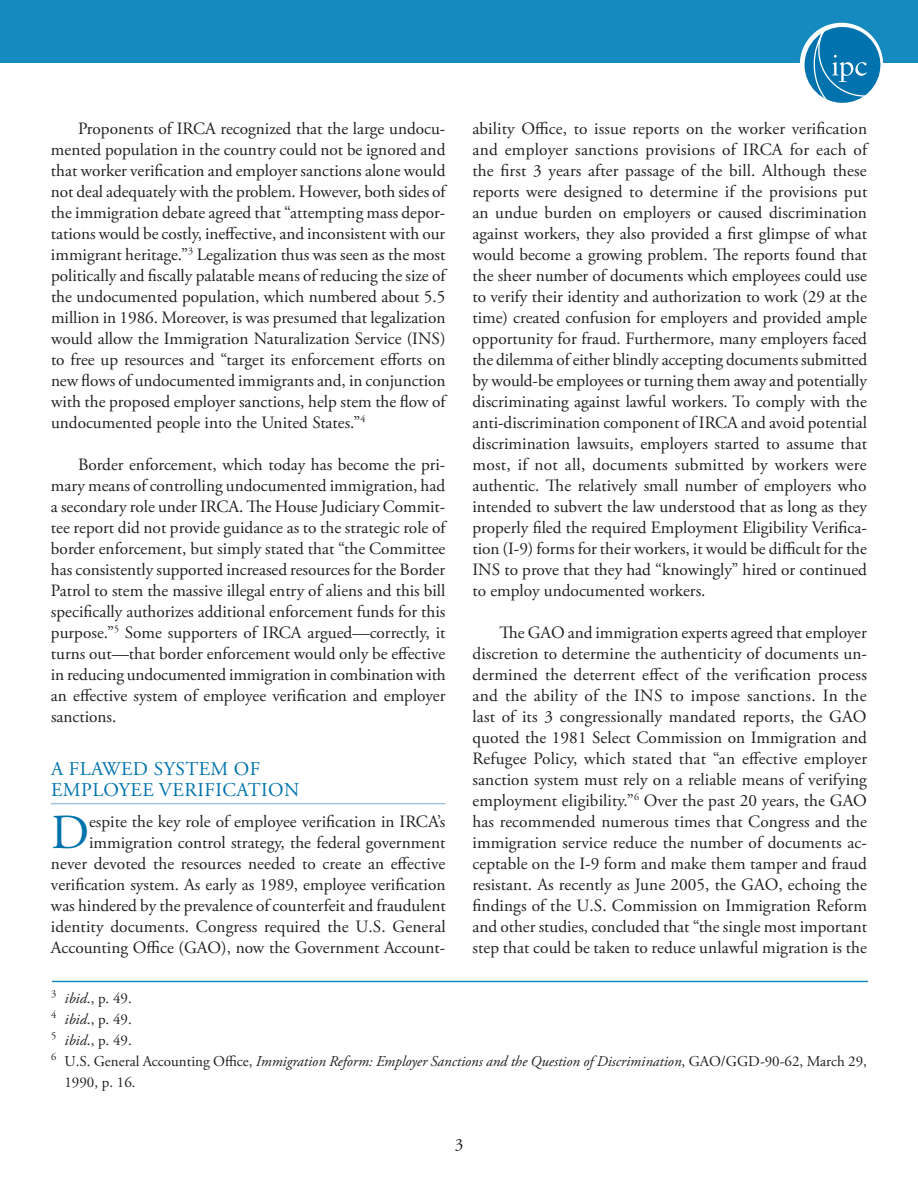
<style>
.page{position:relative;width:918px;height:1188px;background:#fff}
.page>*{position:absolute;margin:0;border:0;box-sizing:border-box;transform-origin:0 0}
.t1{font:48.9px "Adobe Garamond";color:#0073ae}
.t2{font:19.5px/21px "Adobe Garamond Pro";letter-spacing:.025em;color:#0073ae}
.t3{font:17.25px/21px "Adobe Garamond Pro";color:#231f20;text-align:justify}
.t4{font:italic 15px "Adobe Garamond Pro";color:#231f20}
.t5{font:15px "Adobe Garamond Pro";color:#231f20}
.s1{font-style:italic}
.s2{font-style:normal}
</style>
<div class="page">
<div style="left:0;top:0;width:918px;height:62px;background:#148abf"></div>
<svg style="left:800px;top:23px;width:83px;height:83px"></svg>
<div style="left:805px;top:27px;width:75px;height:76px;background:#0073ae;border-radius:50%"></div>
<svg style="left:813px;top:29px;width:54px;height:73px"></svg>
<hr style="left:52px;top:981px;width:816px;height:1px;background:#148abf">
<hr style="left:51px;top:803px;width:395px;height:1px;background:#a2c5e2">
<p class="t3" style="left:51px;top:119px;width:396px;text-indent:27px">Proponents of IRCA recognized that the large undocu&shy;mented population in the country could not be ignored and that worker verification and employer sanctions alone would not deal adequately with the problem. However, both sides of the immigration debate agreed that “attempting mass depor&shy;tations would be costly, ineffective, and inconsistent with our immigrant heritage.”<sup>3</sup> Legalization thus was seen as the most politically and fiscally palatable means of reducing the size of the undocumented population, which numbered about 5.5 million in 1986. Moreover, is was presumed that legalization would allow the Immigration Naturalization Service (INS) to free up resources and “target its enforcement efforts on new flows of undocumented immigrants and, in conjunction with the proposed employer sanctions, help stem the flow of undocumented people into the United States.”<sup>4</sup></p>
<p class="t3" style="left:51px;top:455px;width:396px;text-indent:27px">Border enforcement, which today has become the pri&shy;mary means of controlling undocumented immigration, had a secondary role under IRCA. The House Judiciary Commit&shy;tee report did not provide guidance as to the strategic role of border enforcement, but simply stated that “the Committee has consistently supported increased resources for the Border Patrol to stem the massive illegal entry of aliens and this bill specifically authorizes additional enforcement funds for this purpose.”<sup>5</sup> Some supporters of IRCA argued—correctly, it turns out—that border enforcement would only be effective in reducing undocumented immigration in combination with an effective system of employee verification and employer sanctions.</p>
<p class="t2" style="left:51px;top:759px;width:250px">A FLAWED SYSTEM OF<br>EMPLOYEE VERIFICATION</p>
<h1 class="t1" style="left:51px;top:806px;width:40px">D</h1>
<p class="t3" style="left:51px;top:812px;width:396px;text-align:right">espite the key role of employee verification in IRCA’s immigration control strategy, the federal government never devoted the resources needed to create an effective verification system. As early as 1989, employee verification was hindered by the prevalence of counterfeit and fraudulent identity documents. Congress required the U.S. General Accounting Office (GAO), now the Government Account-</p>
<p class="t3" style="left:472px;top:119px;width:396px">ability Office, to issue reports on the worker verification and employer sanctions provisions of IRCA for each of the first 3 years after passage of the bill. Although these reports were designed to determine if the provisions put an undue burden on employers or caused discrimination against workers, they also provided a first glimpse of what would become a growing problem. The reports found that the sheer number of documents which employees could use to verify their identity and authorization to work (29 at the time) created confusion for employers and provided ample opportunity for fraud. Furthermore, many employers faced the dilemma of either blindly accepting documents submitted by would-be employees or turning them away and potentially discriminating against lawful workers. To comply with the anti-discrimination component of IRCA and avoid potential discrimination lawsuits, employers started to assume that most, if not all, documents submitted by workers were authentic. The relatively small number of employers who intended to subvert the law understood that as long as they properly filed the required Employment Eligibility Verifica&shy;tion (I-9) forms for their workers, it would be difficult for the INS to prove that they had “knowingly” hired or continued to employ undocumented workers.</p>
<p class="t3" style="left:472px;top:623px;width:396px;text-indent:27px">The GAO and immigration experts agreed that employer discretion to determine the authenticity of documents un&shy;dermined the deterrent effect of the verification process and the ability of the INS to impose sanctions. In the last of its 3 congressionally mandated reports, the GAO quoted the 1981 Select Commission on Immigration and Refugee Policy, which stated that “an effective employer sanction system must rely on a reliable means of verifying employment eligibility.”<sup>6</sup> Over the past 20 years, the GAO has recommended numerous times that Congress and the immigration service reduce the number of documents ac&shy;ceptable on the I-9 form and make them tamper and fraud resistant. As recently as June 2005, the GAO, echoing the findings of the U.S. Commission on Immigration Reform and other studies, concluded that “the single most important step that could be taken to reduce unlawful migration is the</p>
<p class="t5" style="left:51px;top:989px;width:82px"><sup>3</sup> <span class="s1">ibid</span>., p. 49.</p>
<p class="t5" style="left:51px;top:1010px;width:82px"><sup>4</sup> <span class="s1">ibid</span>., p. 49.</p>
<p class="t5" style="left:51px;top:1031px;width:82px"><sup>5</sup> <span class="s1">ibid</span>., p. 49.</p>
<p class="t4" style="left:51px;top:1052px;width:817px"><sup>6</sup> <span class="s2">U.S. General Accounting Office,</span> Immigration Reform: Employer Sanctions and the Question of Discrimination<span class="s2">, GAO/GGD-90-62, March 29,</span></p>
<p class="t5" style="left:64px;top:1073px;width:73px">1990, p. 16.</p>
<p class="t3" style="left:455px;top:1134px;width:10px">3</p>
</div>
